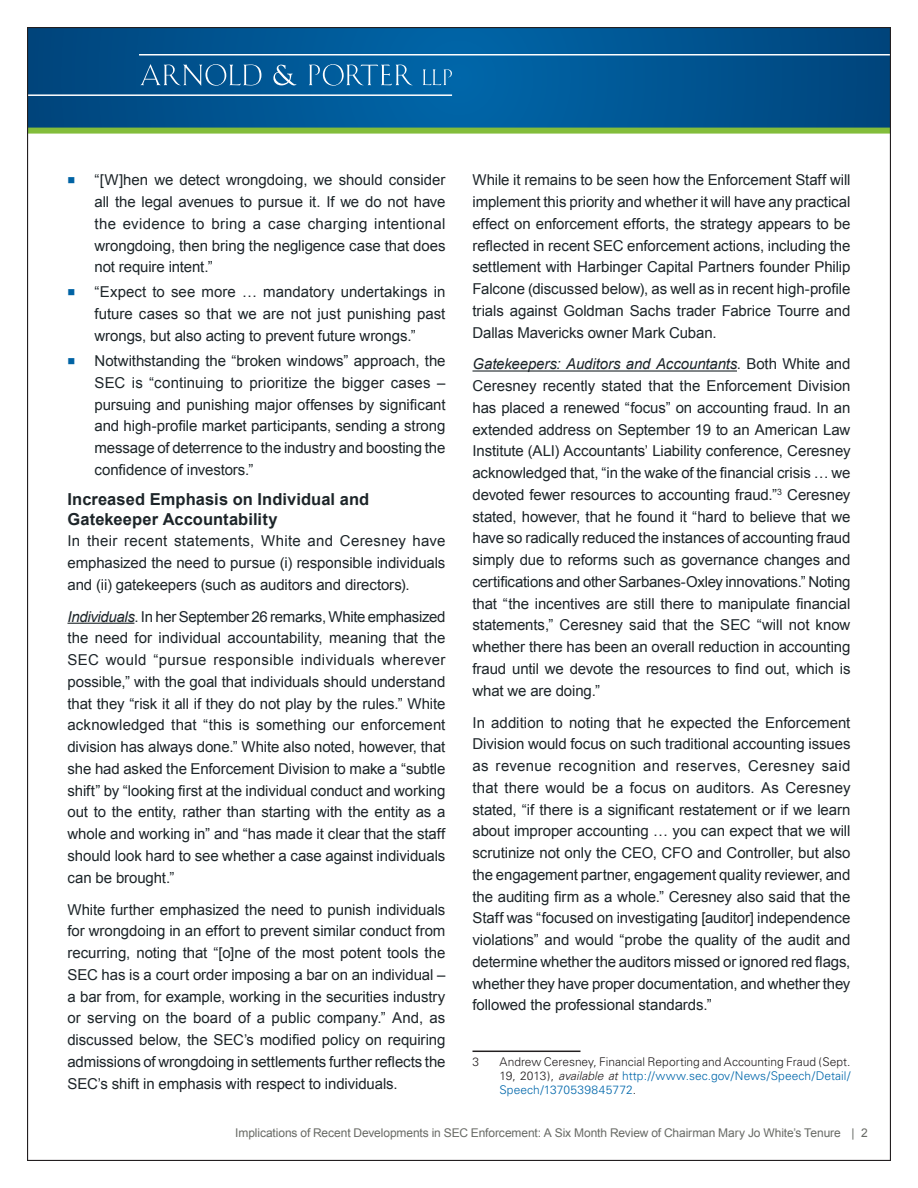
<style>
.page{position:relative;width:918px;height:1188px;background:#fff}
.page>*{position:absolute;margin:0;border:0;box-sizing:border-box;transform-origin:0 0}
.Heading_B{font:700 16.5px/19.8px "Arial";letter-spacing:.005em;color:#1d2529}
.BodyText{font:15px/21.8px "Arial";letter-spacing:-.01em;color:#1d2529;text-align:justify}
.Bullet_Points_Level{font:15px/21.8px "Arial";letter-spacing:-.005em;color:#1d2529;text-align:justify}
.Footnote{font:300 12px/14.2px "Univers";letter-spacing:.005em;color:#231f20;text-align:justify}
.t1{font:12px "Arial";letter-spacing:-.01em;color:#686a65}
.s1{font-style:italic}
.s2{color:#0067aa}
</style>
<div class="page">
<svg style="left:29px;top:29px;width:860px;height:99px;background:#005591"></svg>
<div style="left:28px;top:128px;width:862px;height:6px;background:#83bd3b"></div>
<hr style="left:139px;top:54px;width:752px;height:2px;background:#fff">
<hr style="left:27px;top:94px;width:425px;height:2px;background:#fff">
<svg style="left:140px;top:64px;width:121px;height:22px;background:#296d9f"></svg>
<svg style="left:273px;top:65px;width:23px;height:20px"></svg>
<svg style="left:423px;top:69px;width:29px;height:16px"></svg>
<svg style="left:309px;top:64px;width:104px;height:22px;background:#2c7aaf"></svg>
<hr style="left:68px;top:623px;width:66px;height:1px;background:#1d2529">
<hr style="left:472px;top:370px;width:265px;height:2px;background:#1d2529">
<hr style="left:473px;top:1051px;width:108px;height:1px;background:#231f20">
<p class="Bullet_Points_Level" style="left:94px;top:169px;width:353px">“[W]hen we detect wrongdoing, we should consider all the legal avenues to pursue it. If we do not have the evidence to bring a case charging intentional wrongdoing, then bring the negligence case that does not require intent.”</p>
<p class="Bullet_Points_Level" style="left:94px;top:281px;width:352px">“Expect to see more … mandatory undertakings in future cases so that we are not just punishing past wrongs, but also acting to prevent future wrongs.”</p>
<p class="Bullet_Points_Level" style="left:94px;top:350px;width:353px">Notwithstanding the “broken windows” approach, the SEC is “continuing to prioritize the bigger cases – pursuing and punishing major offenses by significant and high-profile market participants, sending a strong message of deterrence to the industry and boosting the confidence of investors.”</p>
<p class="Heading_B" style="left:68px;top:490px;width:303px">Increased Emphasis on Individual and<br>Gatekeeper Accountability</p>
<p class="BodyText" style="left:68px;top:530px;width:380px">In their recent statements, White and Ceresney have emphasized the need to pursue (i) responsible individuals and (ii) gatekeepers (such as auditors and directors).</p>
<p class="BodyText" style="left:68px;top:606px;width:380px"><span class="s1">Individuals</span>. In her September 26 remarks, White emphasized the need for individual accountability, meaning that the SEC would “pursue responsible individuals wherever possible,” with the goal that individuals should understand that they “risk it all if they do not play by the rules.” White acknowledged that “this is something our enforcement division has always done.” White also noted, however, that she had asked the Enforcement Division to make a “subtle shift” by “looking first at the individual conduct and working out to the entity, rather than starting with the entity as a whole and working in” and “has made it clear that the staff should look hard to see whether a case against individuals can be brought.”</p>
<p class="BodyText" style="left:68px;top:899px;width:380px">White further emphasized the need to punish individuals for wrongdoing in an effort to prevent similar conduct from recurring, noting that “[o]ne of the most potent tools the SEC has is a court order imposing a bar on an individual – a bar from, for example, working in the securities industry or serving on the board of a public company.” And, as discussed below, the SEC’s modified policy on requiring admissions of wrongdoing in settlements further reflects the SEC’s shift in emphasis with respect to individuals.</p>
<p class="BodyText" style="left:472px;top:169px;width:380px">While it remains to be seen how the Enforcement Staff will implement this priority and whether it will have any practical effect on enforcement efforts, the strategy appears to be reflected in recent SEC enforcement actions, including the settlement with Harbinger Capital Partners founder Philip Falcone (discussed below), as well as in recent high-profile trials against Goldman Sachs trader Fabrice Tourre and Dallas Mavericks owner Mark Cuban.</p>
<p class="BodyText" style="left:472px;top:353px;width:380px"><span class="s1">Gatekeepers: Auditors and Accountants</span>. Both White and Ceresney recently stated that the Enforcement Division has placed a renewed “focus” on accounting fraud. In an extended address on September 19 to an American Law Institute (ALI) Accountants’ Liability conference, Ceresney acknowledged that, “in the wake of the financial crisis … we devoted fewer resources to accounting fraud.”<sup>3</sup> Ceresney stated, however, that he found it “hard to believe that we have so radically reduced the instances of accounting fraud simply due to reforms such as governance changes and certifications and other Sarbanes-Oxley innovations.” Noting that “the incentives are still there to manipulate financial statements,” Ceresney said that the SEC “will not know whether there has been an overall reduction in accounting fraud until we devote the resources to find out, which is what we are doing.”</p>
<p class="BodyText" style="left:473px;top:712px;width:380px">In addition to noting that he expected the Enforcement Division would focus on such traditional accounting issues as revenue recognition and reserves, Ceresney said that there would be a focus on auditors. As Ceresney stated, “if there is a significant restatement or if we learn about improper accounting … you can expect that we will scrutinize not only the CEO, CFO and Controller, but also the engagement partner, engagement quality reviewer, and the auditing firm as a whole.” Ceresney also said that the Staff was “focused on investigating [auditor] independence violations” and would “probe the quality of the audit and determine whether the auditors missed or ignored red flags, whether they have proper documentation, and whether they followed the professional standards.”</p>
<p class="Footnote" style="left:473px;top:1054px;width:8px">3</p>
<p class="Footnote" style="left:500px;top:1054px;width:352px">Andrew Ceresney, Financial Reporting and Accounting Fraud (Sept.<br>19, 2013), <span class="s1">available at</span> <span class="s2">http://www.sec.gov/News/Speech/Detail/ Speech/1370539845772</span>.</p>
<p class="t1" style="left:235px;top:1125px;width:607px">Implications of Recent Developments in SEC Enforcement: A Six Month Review of Chairman Mary Jo White’s Tenure</p>
<p class="t1" style="left:851px;top:1125px;width:18px">| 2</p>
</div>
